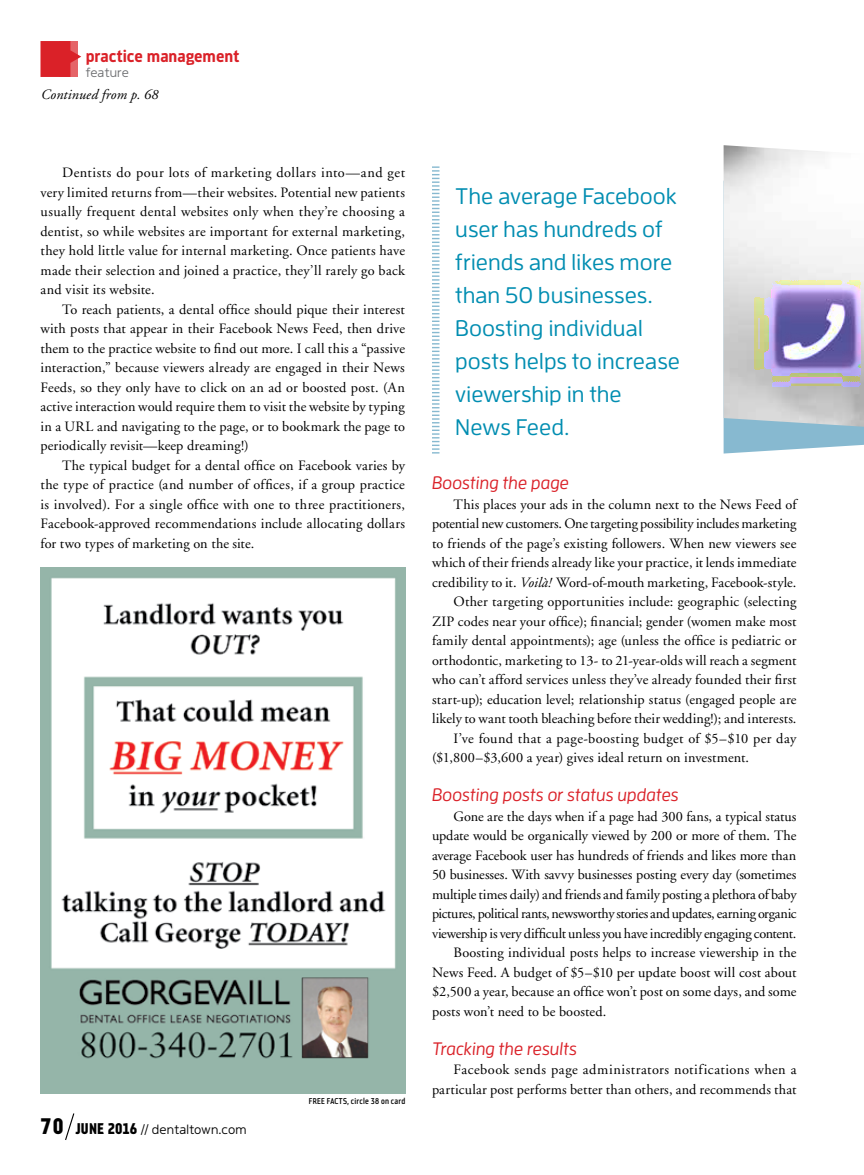
<style>
.page{position:relative;width:864px;height:1175px;background:#fff}
.page>*{position:absolute;margin:0;border:0;box-sizing:border-box;transform-origin:0 0}
.t1{font:500 22.5px/33px "Enzo OT";color:#008db1;scale:1.05 1}
.t2{font:italic 500 18px "Enzo OT";color:#da2128}
.t3{font:700 18px "Metroflex Uni";color:#da2128}
.t4{font:14.25px/19.5px "Adobe Garamond";letter-spacing:.005em;color:#000;text-align:justify}
.t5{font:14.25px "Adobe Garamond";letter-spacing:-.02em;color:#000}
.t6{font:14.25px "Adobe Garamond";letter-spacing:-.015em;color:#000}
.t7{font:14.25px "Adobe Garamond";letter-spacing:.025em;color:#000}
.t8{font:italic 14.25px "Adobe Garamond";letter-spacing:.01em;color:#000}
.t9{font:300 13.5px "Metroflex Wide";letter-spacing:.015em;color:#000}
.t10{font:300 13.5px "Metroflex Wide";letter-spacing:.015em;color:#6d6e71}
.t11{font:500 9px "Metroflex Narrow";letter-spacing:.025em;color:#000}
.s1{font-family:"Metroflex Narrow Hvy";font-weight:400;font-size:24px}
.s2{font-family:"Metroflex Narrow Hvy";font-weight:400;font-size:16.5px}
.s3{font-style:italic}
</style>
<div class="page">
<svg style="left:65px;top:1113px;width:10px;height:27px"></svg>
<svg style="left:40px;top:41px;width:41px;height:36px"></svg>
<svg style="left:59px;top:41px;width:18px;height:36px"></svg>
<svg style="left:432px;top:166px;width:8px;height:287px"></svg>
<svg style="left:724px;top:145px;width:140px;height:308px"></svg>
<img style="left:41px;top:567px;width:365px;height:527px">
<p class="t3" style="left:86px;top:45px;width:155px">practice management</p>
<p class="t10" style="left:86px;top:64px;width:45px">feature</p>
<p class="t8" style="left:40px;top:87px;width:119px">Continued from p. 68</p>
<p class="t4" style="left:40px;top:163px;width:366px;text-indent:22px">Dentists do pour lots of marketing dollars into—and get very limited returns from—their websites. Potential new patients usually frequent dental websites only when they’re choosing a dentist, so while websites are important for external marketing, they hold little value for internal marketing. Once patients have made their selection and joined a practice, they’ll rarely go back and visit its website.</p>
<p class="t4" style="left:40px;top:300px;width:366px;text-indent:22px">To reach patients, a dental office should pique their interest with posts that appear in their Facebook News Feed, then drive them to the practice website to find out more. I call this a “passive interaction,” because viewers already are engaged in their News Feeds, so they only have to click on an ad or boosted post. (An active interaction would require them to visit the website by typing in a URL and navigating to the page, or to bookmark the page to periodically revisit—keep dreaming!)</p>
<p class="t4" style="left:40px;top:456px;width:366px;text-indent:22px">The typical budget for a dental office on Facebook varies by the type of practice (and number of offices, if a group practice is involved). For a single office with one to three practitioners, Facebook-approved recommendations include allocating dollars for two types of marketing on the site.</p>
<p class="t9" style="left:40px;top:1121px;width:208px"><span class="s1">70</span> <span class="s2">JUNE 2016</span> // dentaltown.com</p>
<p class="t11" style="left:309px;top:1096px;width:98px">FREE FACTS, circle 38 on card</p>
<h1 class="t1" style="left:455px;top:179px;width:216px">The average Facebook user has hundreds of friends and likes more than 50 businesses.<br>Boosting individual posts helps to increase viewership in the<br>News Feed.</h1>
<p class="t2" style="left:432px;top:472px;width:139px">Boosting the page</p>
<p class="t4" style="left:454px;top:495px;width:344px">This places your ads in the column next to the News Feed of</p>
<p class="t4" style="left:432px;top:514px;width:366px">potential new customers. One targeting possibility includes marketing</p>
<p class="t4" style="left:432px;top:534px;width:366px">to friends of the page’s existing followers. When new viewers see</p>
<p class="t4" style="left:432px;top:553px;width:366px">which of their friends already like your practice, it lends immediate</p>
<p class="t4" style="left:432px;top:573px;width:366px">credibility to it. <span class="s3">Voilà!</span> Word-of-mouth marketing, Facebook-style.</p>
<p class="t4" style="left:454px;top:592px;width:344px">Other targeting opportunities include: geographic (selecting</p>
<p class="t4" style="left:432px;top:612px;width:366px">ZIP codes near your office); financial; gender (women make most</p>
<p class="t4" style="left:432px;top:631px;width:366px">family dental appointments); age (unless the office is pediatric or</p>
<p class="t4" style="left:432px;top:651px;width:366px">orthodontic, marketing to 13- to 21-year-olds will reach a segment</p>
<p class="t4" style="left:432px;top:670px;width:366px">who can’t afford services unless they’ve already founded their first</p>
<p class="t4" style="left:432px;top:690px;width:366px">start-up); education level; relationship status (engaged people are</p>
<p class="t4" style="left:432px;top:709px;width:366px">likely to want tooth bleaching before their wedding!); and interests.</p>
<p class="t7" style="left:454px;top:730px;width:344px">I’ve found that a page-boosting budget of $5–$10 per day</p>
<p class="t4" style="left:432px;top:748px;width:319px">($1,800–$3,600 a year) gives ideal return on investment.</p>
<p class="t2" style="left:432px;top:784px;width:248px">Boosting posts or status updates</p>
<p class="t4" style="left:454px;top:807px;width:344px">Gone are the days when if a page had 300 fans, a typical status</p>
<p class="t4" style="left:432px;top:826px;width:366px">update would be organically viewed by 200 or more of them. The</p>
<p class="t4" style="left:432px;top:846px;width:366px">average Facebook user has hundreds of friends and likes more than</p>
<p class="t4" style="left:432px;top:865px;width:366px">50 businesses. With savvy businesses posting every day (sometimes</p>
<p class="t4" style="left:432px;top:885px;width:366px">multiple times daily) and friends and family posting a plethora of baby</p>
<p class="t5" style="left:432px;top:906px;width:366px">pictures, political rants, newsworthy stories and updates, earning organic</p>
<p class="t6" style="left:432px;top:925px;width:366px">viewership is very difficult unless you have incredibly engaging content.</p>
<p class="t4" style="left:454px;top:943px;width:344px">Boosting individual posts helps to increase viewership in the</p>
<p class="t4" style="left:432px;top:963px;width:366px">News Feed. A budget of $5–$10 per update boost will cost about</p>
<p class="t4" style="left:432px;top:982px;width:366px">$2,500 a year, because an office won’t post on some days, and some</p>
<p class="t4" style="left:432px;top:1002px;width:176px">posts won’t need to be boosted.</p>
<p class="t2" style="left:432px;top:1038px;width:147px">Tracking the results</p>
<p class="t4" style="left:432px;top:1060px;width:366px;text-align:right">Facebook sends page administrators notifications when a particular post performs better than others, and recommends that</p>
</div>
